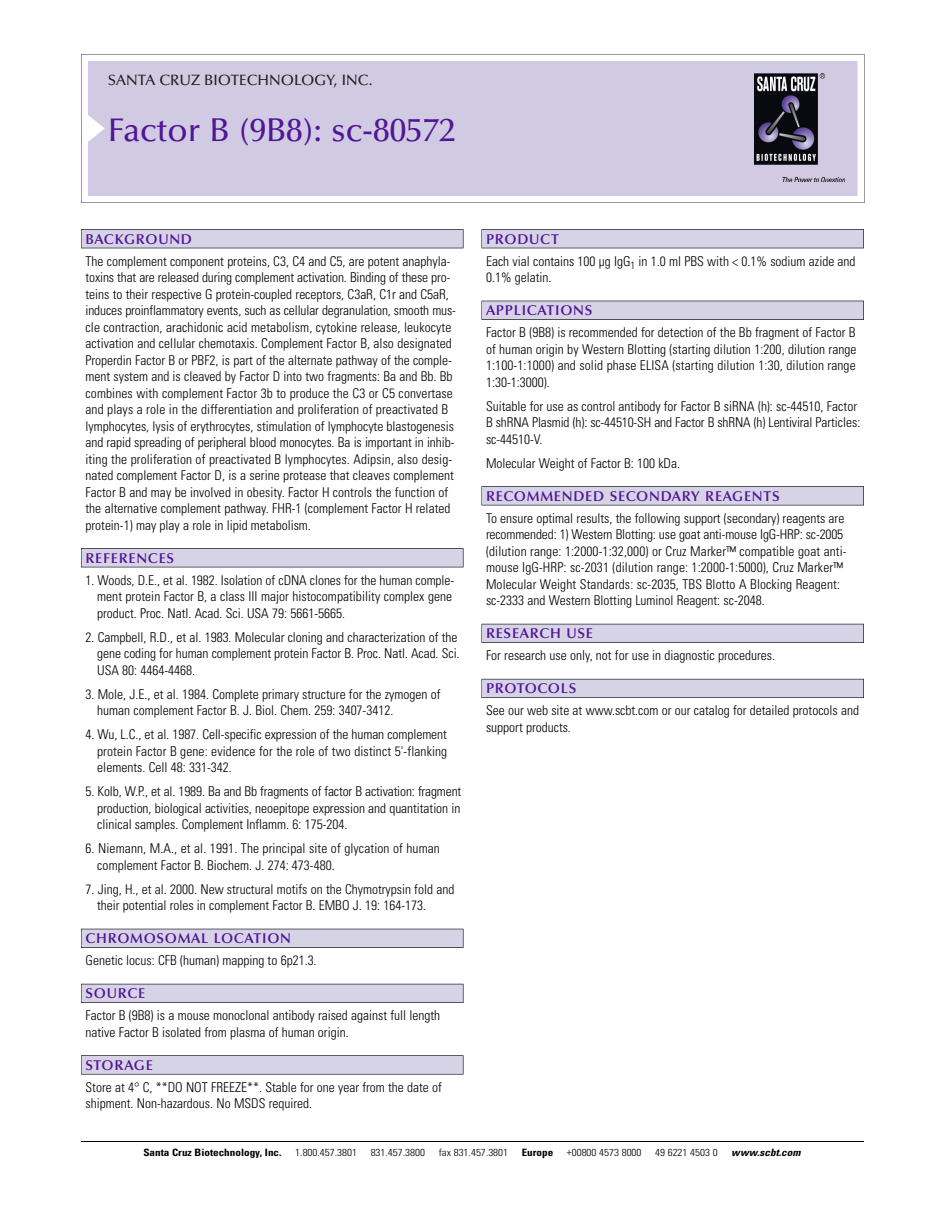
<style>
.page{position:relative;width:945px;height:1215px;background:#fff}
.page>*{position:absolute;margin:0;border:0;box-sizing:border-box;transform-origin:0 0}
.t1{font:500 33px "Optima";color:#511695}
.t2{font:500 15px "Optima";color:#231f20}
.t3{font:600 14.25px "Optima";letter-spacing:.05em;color:#511695}
.t4{font:300 condensed 13.5px/16.5px "Univers";color:#000}
.t5{font:300 condensed 10.2px "Univers";color:#000;scale:1.1 1}
.t6{font:700 condensed 10.2px "Univers";color:#000;scale:1.1 1}
.t7{font:italic 700 condensed 10.2px "Univers";letter-spacing:.005em;color:#000;scale:1.1 1}
</style>
<div class="page">
<svg style="left:81px;top:54px;width:783px;height:149px"></svg>
<div style="left:88px;top:61px;width:769px;height:135px;background:#d1cae3"></div>
<img style="left:755px;top:74px;width:90px;height:108px">
<div style="left:81px;top:229px;width:382px;height:19px;background:#525156"></div>
<div style="left:81px;top:230px;width:382px;height:18px;background:#d7d3e7"></div>
<div style="left:81px;top:548px;width:382px;height:19px;background:#525155"></div>
<div style="left:81px;top:549px;width:382px;height:18px;background:#d7d3e7"></div>
<div style="left:81px;top:929px;width:382px;height:19px;background:#525158"></div>
<div style="left:81px;top:929px;width:382px;height:18px;background:#d7d3e7"></div>
<div style="left:81px;top:984px;width:382px;height:19px;background:#54535a"></div>
<div style="left:81px;top:984px;width:382px;height:18px;background:#d7d3e7"></div>
<svg style="left:81px;top:1055px;width:382px;height:20px"></svg>
<div style="left:81px;top:1056px;width:382px;height:18px;background:#d7d3e7"></div>
<div style="left:482px;top:229px;width:382px;height:19px;background:#525156"></div>
<div style="left:482px;top:230px;width:381px;height:18px;background:#d7d3e7"></div>
<div style="left:482px;top:301px;width:382px;height:19px;background:#515055"></div>
<div style="left:482px;top:301px;width:381px;height:18px;background:#d7d3e7"></div>
<div style="left:482px;top:486px;width:382px;height:19px;background:#545357"></div>
<div style="left:482px;top:487px;width:381px;height:18px;background:#d7d3e7"></div>
<div style="left:482px;top:624px;width:382px;height:19px;background:#54535a"></div>
<div style="left:482px;top:624px;width:381px;height:18px;background:#d7d3e7"></div>
<div style="left:482px;top:679px;width:382px;height:19px;background:#5b5a62"></div>
<div style="left:482px;top:679px;width:381px;height:18px;background:#d7d3e7"></div>
<hr style="left:81px;top:1141px;width:783px;height:1px;background:#000">
<p class="t2" style="left:108px;top:74px;width:266px">SANTA CRUZ BIOTECHNOLOGY, INC.</p>
<h1 class="t1" style="left:108px;top:117px;width:349px">Factor B (9B8): sc-80572</h1>
<p class="t3" style="left:86px;top:233px;width:108px">BACKGROUND</p>
<p class="t4" style="left:86px;top:254px;width:372px">The complement component proteins, C3, C4 and C5, are potent anaphyla&shy;toxins that are released during complement activation. Binding of these pro&shy;teins to their respective G protein-coupled receptors, C3aR, C1r and C5aR, induces proinflammatory events, such as cellular degranulation, smooth mus&shy;cle contraction, arachidonic acid metabolism, cytokine release, leukocyte activation and cellular chemotaxis. Complement Factor B, also designated Properdin Factor B or PBF2, is part of the alternate pathway of the comple&shy;ment system and is cleaved by Factor D into two fragments: Ba and Bb. Bb combines with complement Factor 3b to produce the C3 or C5 convertase and plays a role in the differentiation and proliferation of preactivated B lymphocytes, lysis of erythrocytes, stimulation of lymphocyte blastogenesis and rapid spreading of peripheral blood monocytes. Ba is important in inhib&shy;iting the proliferation of preactivated B lymphocytes. Adipsin, also desig&shy;nated complement Factor D, is a serine protease that cleaves complement Factor B and may be involved in obesity. Factor H controls the function of the alternative complement pathway. FHR-1 (complement Factor H related protein-1) may play a role in lipid metabolism.</p>
<p class="t3" style="left:86px;top:552px;width:90px">REFERENCES</p>
<p class="t4" style="left:97px;top:573px;width:358px;text-indent:-12px">1. Woods, D.E., et al. 1982. Isolation of cDNA clones for the human comple&shy;ment protein Factor B, a class III major histocompatibility complex gene product. Proc. Natl. Acad. Sci. USA 79: 5661-5665.</p>
<p class="t4" style="left:97px;top:630px;width:364px;text-indent:-12px">2. Campbell, R.D., et al. 1983. Molecular cloning and characterization of the gene coding for human complement protein Factor B. Proc. Natl. Acad. Sci.<br>USA 80: 4464-4468.</p>
<p class="t4" style="left:97px;top:687px;width:345px;text-indent:-12px">3. Mole, J.E., et al. 1984. Complete primary structure for the zymogen of human complement Factor B. J. Biol. Chem. 259: 3407-3412.</p>
<p class="t4" style="left:97px;top:727px;width:352px;text-align:justify;text-indent:-12px">4. Wu, L.C., et al. 1987. Cell-specific expression of the human complement protein Factor B gene: evidence for the role of two distinct 5'-flanking elements. Cell 48: 331-342.</p>
<p class="t4" style="left:97px;top:784px;width:366px;text-align:justify;text-indent:-12px">5. Kolb, W.P., et al. 1989. Ba and Bb fragments of factor B activation: fragment production, biological activities, neoepitope expression and quantitation in clinical samples. Complement Inflamm. 6: 175-204.</p>
<p class="t4" style="left:97px;top:841px;width:344px;text-indent:-12px">6. Niemann, M.A., et al. 1991. The principal site of glycation of human complement Factor B. Biochem. J. 274: 473-480.</p>
<p class="t4" style="left:97px;top:882px;width:359px;text-indent:-12px">7. Jing, H., et al. 2000. New structural motifs on the Chymotrypsin fold and their potential roles in complement Factor B. EMBO J. 19: 164-173.</p>
<p class="t3" style="left:86px;top:933px;width:207px">CHROMOSOMAL LOCATION</p>
<p class="t4" style="left:86px;top:953px;width:233px">Genetic locus: CFB (human) mapping to 6p21.3.</p>
<p class="t3" style="left:86px;top:988px;width:61px">SOURCE</p>
<p class="t4" style="left:86px;top:1008px;width:356px">Factor B (9B8) is a mouse monoclonal antibody raised against full length native Factor B isolated from plasma of human origin.</p>
<p class="t3" style="left:86px;top:1059px;width:69px">STORAGE</p>
<p class="t4" style="left:86px;top:1080px;width:358px">Store at 4° C, **DO NOT FREEZE**. Stable for one year from the date of shipment. Non-hazardous. No MSDS required.</p>
<p class="t3" style="left:486px;top:233px;width:74px">PRODUCT</p>
<p class="t4" style="left:486px;top:254px;width:371px">Each vial contains 100 µg IgG<sub>1</sub> in 1.0 ml PBS with &lt; 0.1% sodium azide and<br>0.1% gelatin.</p>
<p class="t3" style="left:486px;top:305px;width:108px">APPLICATIONS</p>
<p class="t4" style="left:486px;top:325px;width:372px;text-align:justify">Factor B (9B8) is recommended for detection of the Bb fragment of Factor B of human origin by Western Blotting (starting dilution 1:200, dilution range 1:100-1:1000) and solid phase ELISA (starting dilution 1:30, dilution range 1:30-1:3000).</p>
<p class="t4" style="left:486px;top:399px;width:376px">Suitable for use as control antibody for Factor B siRNA (h): sc-44510, Factor<br>B shRNA Plasmid (h): sc-44510-SH and Factor B shRNA (h) Lentiviral Particles: sc-44510-V.</p>
<p class="t4" style="left:486px;top:456px;width:196px">Molecular Weight of Factor B: 100 kDa.</p>
<p class="t3" style="left:486px;top:490px;width:295px">RECOMMENDED SECONDARY REAGENTS</p>
<p class="t4" style="left:486px;top:511px;width:362px">To ensure optimal results, the following support (secondary) reagents are recommended: 1) Western Blotting: use goat anti-mouse IgG-HRP: sc-2005 (dilution range: 1:2000-1:32,000) or Cruz Marker™ compatible goat anti&shy;mouse IgG-HRP: sc-2031 (dilution range: 1:2000-1:5000), Cruz Marker™ Molecular Weight Standards: sc-2035, TBS Blotto A Blocking Reagent: sc-2333 and Western Blotting Luminol Reagent: sc-2048.</p>
<p class="t3" style="left:486px;top:628px;width:109px">RESEARCH USE</p>
<p class="t4" style="left:486px;top:648px;width:290px">For research use only, not for use in diagnostic procedures.</p>
<p class="t3" style="left:486px;top:683px;width:92px">PROTOCOLS</p>
<p class="t4" style="left:486px;top:703px;width:375px">See our web site at www.scbt.com or our catalog for detailed protocols and support products.</p>
<p class="t6" style="left:143px;top:1148px;width:127px">Santa Cruz Biotechnology, Inc.</p>
<p class="t5" style="left:295px;top:1148px;width:58px">1.800.457.3801</p>
<p class="t5" style="left:371px;top:1148px;width:51px">831.457.3800</p>
<p class="t5" style="left:439px;top:1148px;width:65px">fax 831.457.3801</p>
<p class="t6" style="left:522px;top:1148px;width:30px">Europe</p>
<p class="t5" style="left:567px;top:1148px;width:69px">+00800 4573 8000</p>
<p class="t5" style="left:655px;top:1148px;width:58px">49 6221 4503 0</p>
<p class="t7" style="left:731px;top:1148px;width:64px">www.scbt.com</p>
</div>
